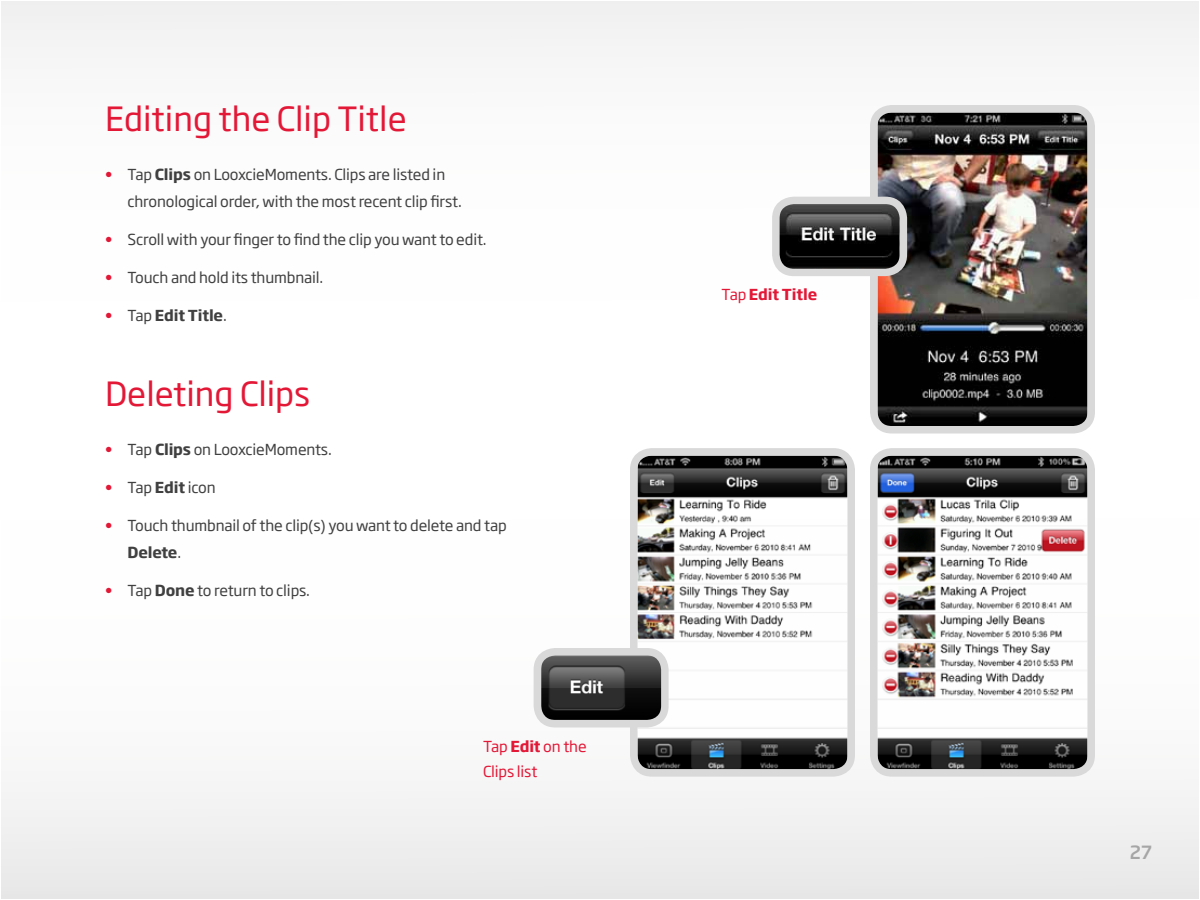
<style>
.page{position:relative;width:1200px;height:900px;background:#fff}
.page>*{position:absolute;margin:0;border:0;box-sizing:border-box;transform-origin:0 0}
.t1{font:33px "Soho Gothic Pro";color:#e31837}
.t2{font:500 18px "Soho Gothic Pro";color:#a6a6a6}
.t3{font:15px/27px "Soho Gothic Pro";letter-spacing:-.01em;color:#404040}
.t4{font:15px/25.5px "Soho Gothic Pro";letter-spacing:-.01em;color:#e31837}
.t5{font:700 15px "Soho Gothic Pro";letter-spacing:-.01em;color:#404040}
.t6{font:700 15px "Soho Gothic Pro";letter-spacing:-.01em;color:#e31837}
.s1{color:#e31837}
.s2{font-weight:700}
.s3{font-weight:400;color:#e31837}
.s4{font-weight:400}
</style>
<div class="page">
<div style="left:2px;top:2px;width:1196px;height:896px;background:linear-gradient(to bottom,#fefefe,#f7f7f7)"></div>
<img style="left:879px;top:114px;width:207px;height:311px">
<div style="left:870px;top:105px;width:225px;height:329px;border:8px solid #d9d9d9;border-radius:18px"></div>
<img style="left:639px;top:457px;width:207px;height:311px">
<div style="left:630px;top:448px;width:225px;height:329px;border:8px solid #d9d9d9;border-radius:18px"></div>
<img style="left:879px;top:457px;width:207px;height:311px">
<div style="left:870px;top:448px;width:225px;height:329px;border:8px solid #d9d9d9;border-radius:18px"></div>
<img style="left:543px;top:652px;width:122px;height:72px">
<div style="left:534px;top:648px;width:135px;height:80px;border:8px solid #d9d9d9;border-radius:18px"></div>
<img style="left:776px;top:200px;width:122px;height:72px">
<div style="left:772px;top:197px;width:135px;height:79px;border:8px solid #d9d9d9;border-radius:18px"></div>
<h1 class="t1" style="left:105px;top:93px;width:303px">Editing the Clip Title</h1>
<p class="t3" style="left:127px;top:160px;width:336px;text-indent:-22px"><span class="s1">•</span> Tap <span class="s2">Clips</span> on LooxcieMoments. Clips are listed in chronological order, with the most recent clip first.</p>
<p class="t3" style="left:105px;top:225px;width:383px"><span class="s1">•</span> Scroll with your finger to find the clip you want to edit.</p>
<p class="t3" style="left:105px;top:263px;width:220px"><span class="s1">•</span> Touch and hold its thumbnail.</p>
<p class="t5" style="left:105px;top:304px;width:123px"><span class="s3">•</span> <span class="s4">Tap</span> Edit Title<span class="s4">.</span></p>
<h1 class="t1" style="left:105px;top:368px;width:207px">Deleting Clips</h1>
<p class="t3" style="left:105px;top:435px;width:228px"><span class="s1">•</span> Tap <span class="s2">Clips</span> on LooxcieMoments.</p>
<p class="t3" style="left:105px;top:473px;width:112px"><span class="s1">•</span> Tap <span class="s2">Edit</span> icon</p>
<p class="t3" style="left:127px;top:511px;width:381px;text-indent:-22px"><span class="s1">•</span> Touch thumbnail of the clip(s) you want to delete and tap<br><span class="s2">Delete</span>.</p>
<p class="t3" style="left:105px;top:577px;width:207px"><span class="s1">•</span> Tap <span class="s2">Done</span> to return to clips.</p>
<p class="t4" style="left:483px;top:733px;width:105px">Tap <span class="s2">Edit</span> on the<br>Clips list</p>
<p class="t6" style="left:722px;top:282px;width:97px"><span class="s4">Tap</span> Edit Title</p>
<p class="t2" style="left:1130px;top:838px;width:24px">27</p>
</div>
